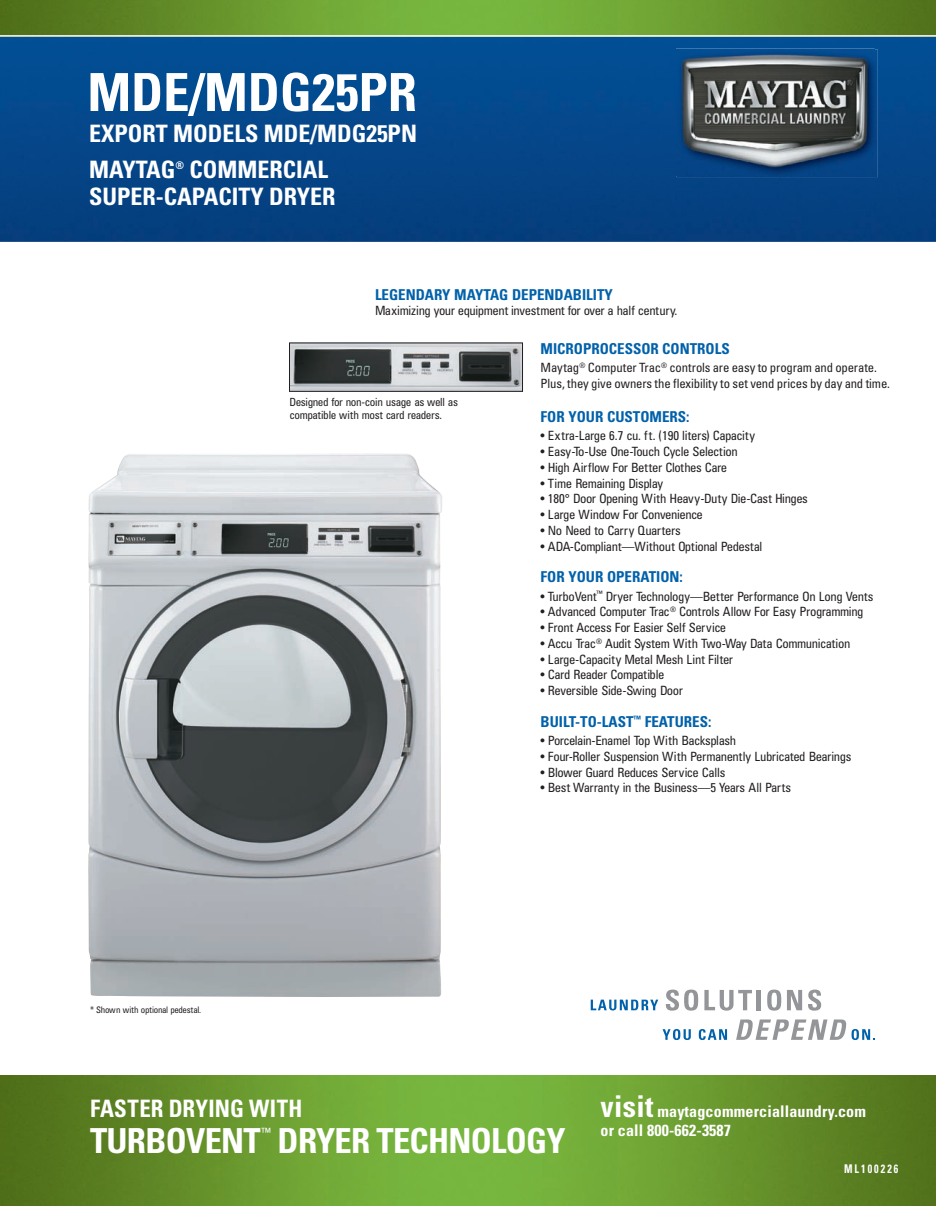
<style>
.page{position:relative;width:936px;height:1206px;background:#fff}
.page>*{position:absolute;margin:0;border:0;box-sizing:border-box;transform-origin:0 0}
.t1{font:700 condensed 52.5px "Univers";color:#fff}
.t2{font:700 condensed 34.5px "Univers";letter-spacing:-.02em;color:#fff}
.t3{font:700 condensed 24px/36px "Univers";color:#fff}
.t4{font:700 condensed 24px "Univers";color:#fff;scale:.95 1}
.t5{font:700 condensed 16.05px/19.2px "Univers";letter-spacing:.01em;color:#fff}
.t6{font:700 condensed 15px "Univers";color:#0161aa}
.t7{font:condensed 12.75px "Univers";letter-spacing:-.035em;color:#231f20}
.t8{font:condensed 12.75px/15.8px "Univers";letter-spacing:-.015em;color:#231f20}
.t9{font:700 condensed 12px "Univers";letter-spacing:.2em;color:#fff;scale:.85 1}
.t10{font:condensed 11.4px "Univers";color:#fff}
.t11{font:condensed 11.25px/13.5px "Univers";letter-spacing:-.035em;color:#231f20}
.t12{font:700 condensed 10.5px "Univers";color:#fff}
.t13{font:condensed 9px "Univers";letter-spacing:-.03em;color:#231f20}
.s1{font-size:30px}
</style>
<div class="page">
<img style="left:88px;top:453px;width:354px;height:544px">
<img style="left:0;top:37px;width:936px;height:205px">
<img style="left:0;top:1076px;width:936px;height:130px">
<img style="left:0;top:0;width:936px;height:35px">
<svg style="left:591px;top:1000px;width:67px;height:10px"></svg>
<svg style="left:666px;top:990px;width:32px;height:21px"></svg>
<svg style="left:704px;top:990px;width:48px;height:21px"></svg>
<hr style="left:757px;top:990px;width:4px;height:20px;background:#939598">
<svg style="left:767px;top:990px;width:14px;height:21px"></svg>
<svg style="left:787px;top:990px;width:15px;height:20px"></svg>
<svg style="left:808px;top:990px;width:13px;height:21px"></svg>
<svg style="left:663px;top:1029px;width:28px;height:11px"></svg>
<svg style="left:699px;top:1029px;width:28px;height:11px"></svg>
<svg style="left:736px;top:1019px;width:139px;height:21px"></svg>
<img style="left:291px;top:345px;width:230px;height:45px">
<div style="left:289px;top:343px;width:234px;height:49px;border:1px solid #231f20"></div>
<img style="left:676px;top:49px;width:202px;height:128px">
<img style="left:676px;top:49px;width:198px;height:126px">
<h1 class="t1" style="left:87px;top:60px;width:331px">MDE/MDG25PR</h1>
<h3 class="t3" style="left:89px;top:115px;width:329px">EXPORT MODELS MDE/MDG25PN<br>MAYTAG</h3>
<h3 class="t3" style="left:89px;top:156px;width:248px;line-height:27px;text-indent:101px">COMMERCIAL<br>SUPER-CAPACITY DRYER</h3>
<p class="t12" style="left:176px;top:158px;width:10px">®</p>
<p class="t13" style="left:90px;top:1004px;width:113px">* Shown with optional pedestal.</p>
<p class="t6" style="left:375px;top:285px;width:239px">LEGENDARY MAYTAG DEPENDABILITY</p>
<p class="t7" style="left:375px;top:303px;width:304px">Maximizing your equipment investment for over a half century.</p>
<p class="t6" style="left:541px;top:339px;width:191px">MICROPROCESSOR CONTROLS</p>
<p class="t8" style="left:541px;top:359px;width:351px">Maytag<sup>®</sup> Computer Trac<sup>®</sup> controls are easy to program and operate.<br>Plus, they give owners the flexibility to set vend prices by day and time.</p>
<p class="t6" style="left:541px;top:407px;width:151px">FOR YOUR CUSTOMERS:</p>
<p class="t7" style="left:541px;top:428px;width:216px">• Extra-Large 6.7 cu. ft. (190 liters) Capacity</p>
<p class="t7" style="left:541px;top:444px;width:199px">• Easy-To-Use One-Touch Cycle Selection</p>
<p class="t7" style="left:541px;top:459px;width:188px">• High Airflow For Better Clothes Care</p>
<p class="t7" style="left:541px;top:475px;width:124px">• Time Remaining Display</p>
<p class="t7" style="left:541px;top:491px;width:269px">• 180° Door Opening With Heavy-Duty Die-Cast Hinges</p>
<p class="t7" style="left:541px;top:507px;width:164px">• Large Window For Convenience</p>
<p class="t7" style="left:541px;top:522px;width:142px">• No Need to Carry Quarters</p>
<p class="t7" style="left:541px;top:538px;width:223px">• ADA-Compliant—Without Optional Pedestal</p>
<p class="t6" style="left:541px;top:568px;width:144px">FOR YOUR OPERATION:</p>
<p class="t7" style="left:541px;top:588px;width:334px">• TurboVent<sup>™</sup> Dryer Technology—Better Performance On Long Vents</p>
<p class="t7" style="left:541px;top:604px;width:325px">• Advanced Computer Trac<sup>®</sup> Controls Allow For Easy Programming</p>
<p class="t7" style="left:541px;top:620px;width:187px">• Front Access For Easier Self Service</p>
<p class="t7" style="left:541px;top:635px;width:311px">• Accu Trac<sup>®</sup> Audit System With Two-Way Data Communication</p>
<p class="t7" style="left:541px;top:651px;width:194px">• Large-Capacity Metal Mesh Lint Filter</p>
<p class="t7" style="left:541px;top:667px;width:125px">• Card Reader Compatible</p>
<p class="t7" style="left:541px;top:683px;width:144px">• Reversible Side-Swing Door</p>
<p class="t6" style="left:541px;top:712px;width:172px">BUILT-TO-LAST<sup>™</sup> FEATURES:</p>
<p class="t7" style="left:541px;top:733px;width:197px">• Porcelain-Enamel Top With Backsplash</p>
<p class="t7" style="left:541px;top:748px;width:312px">• Four-Roller Suspension With Permanently Lubricated Bearings</p>
<p class="t7" style="left:541px;top:764px;width:186px">• Blower Guard Reduces Service Calls</p>
<p class="t7" style="left:541px;top:780px;width:252px">• Best Warranty in the Business—5 Years All Parts</p>
<p class="t11" style="left:290px;top:395px;width:170px">Designed for non-coin usage as well as compatible with most card readers.</p>
<h3 class="t4" style="left:90px;top:1093px;width:225px">FASTER DRYING WITH</h3>
<h2 class="t2" style="left:90px;top:1119px;width:172px">TURBOVENT</h2>
<p class="t10" style="left:262px;top:1124px;width:11px">™</p>
<h2 class="t2" style="left:278px;top:1119px;width:290px">DRYER TECHNOLOGY</h2>
<p class="t5" style="left:601px;top:1102px;width:267px"><span class="s1">visit</span> maytagcommerciallaundry.com or call 800-662-3587</p>
<p class="t9" style="left:844px;top:1162px;width:66px">ML100226</p>
</div>
